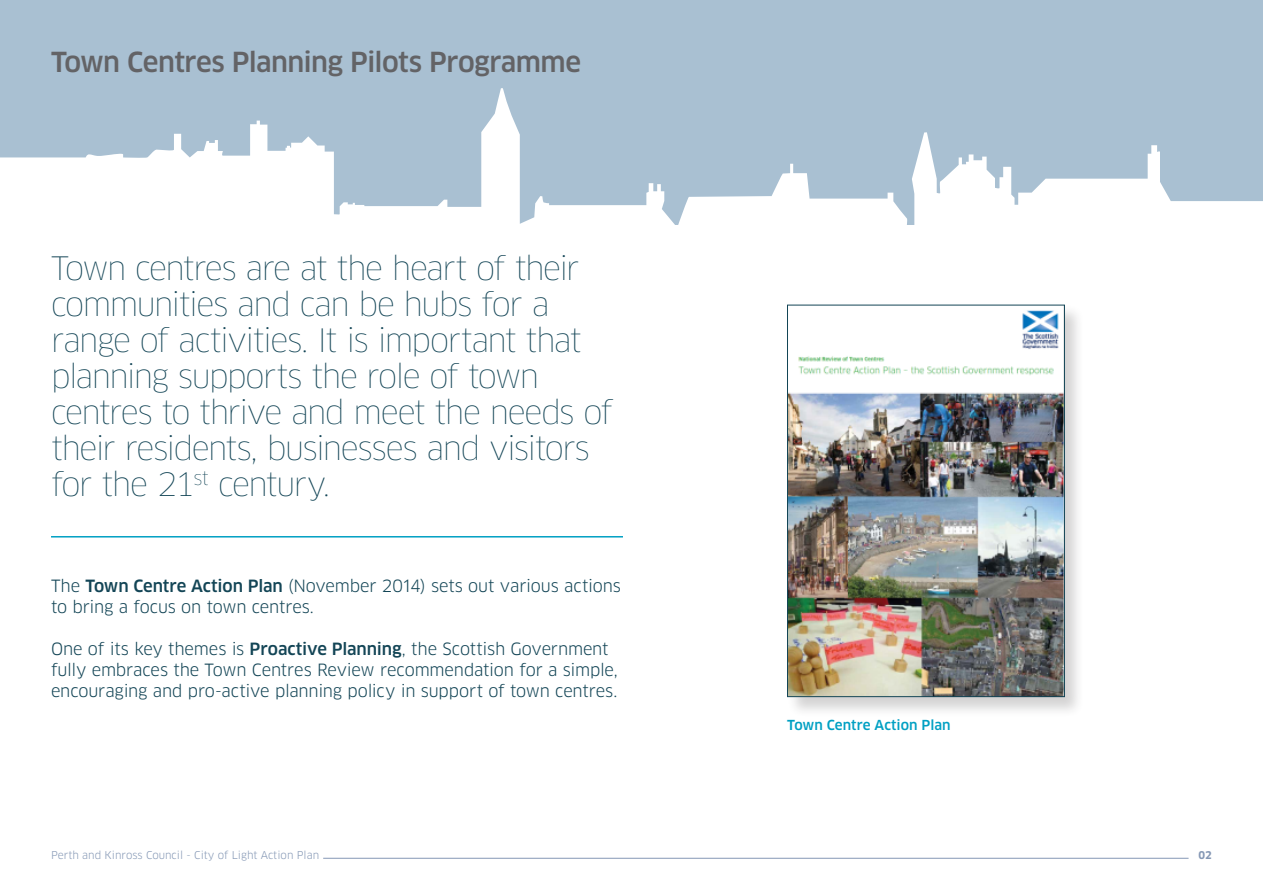
<style>
.page{position:relative;width:1263px;height:893px;background:#fff}
.page>*{position:absolute;margin:0;border:0;box-sizing:border-box;transform-origin:0 0}
.t1{font:100 31.5px/36px "Clan";letter-spacing:-.05em;color:#134556}
.t2{font:500 27px "Clan";letter-spacing:-.02em;color:#636366}
.t3{font:16.5px/21px "Clan LF";letter-spacing:-.015em;color:#134556}
.t4{font:500 13.5px "Clan";color:#00a0c3}
.t5{font:10.5px "Clan LF";color:#8598b5}
.t6{font:700 10.5px "Clan";color:#8598b5}
.s1{font-family:"Clan";font-weight:500}
</style>
<div class="page">
<hr style="left:323px;top:858px;width:865px;height:1px;background:#8598b5">
<div style="left:0;top:0;width:1263px;height:230px;background:#a9c0d2"></div>
<svg style="left:0;top:88px;width:1263px;height:142px"></svg>
<hr style="left:51px;top:536px;width:572px;height:1px;background:#00a0c3">
<div style="left:786px;top:304px;width:299px;height:413px;background:#231f20;opacity:.2"></div>
<img style="left:787px;top:305px;width:278px;height:392px">
<p class="t2" style="left:51px;top:45px;width:532px">Town Centres Planning Pilots Programme</p>
<p class="t1" style="left:51px;top:251px;width:564px">Town centres are at the heart of their communities and can be hubs for a range of activities. It is important that planning supports the role of town centres to thrive and meet the needs of their residents, businesses and visitors for the 21<sup>st</sup> century.</p>
<p class="t3" style="left:51px;top:576px;width:571px">The <span class="s1">Town Centre Action Plan</span> (November 2014) sets out various actions to bring a focus on town centres.</p>
<p class="t3" style="left:51px;top:639px;width:568px">One of its key themes is <span class="s1">Proactive Planning</span>, the Scottish Government fully embraces the Town Centres Review recommendation for a simple, encouraging and pro-active planning policy in support of town centres.</p>
<p class="t4" style="left:787px;top:716px;width:165px">Town Centre Action Plan</p>
<p class="t5" style="left:51px;top:848px;width:270px">Perth and Kinross Council - City of Light Action Plan</p>
<p class="t6" style="left:1198px;top:848px;width:15px">02</p>
</div>
